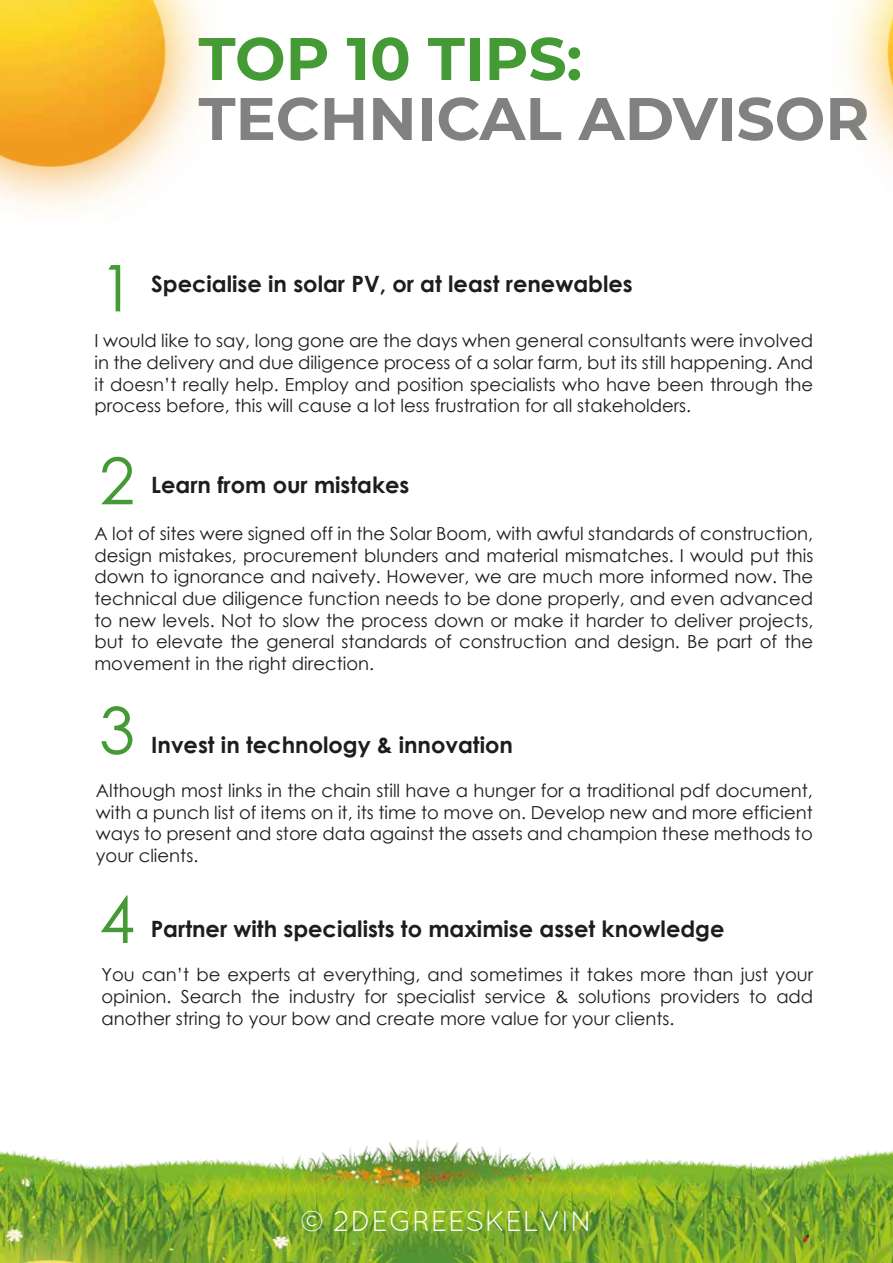
<style>
.page{position:relative;width:893px;height:1263px;background:#fff}
.page>*{position:absolute;margin:0;border:0;box-sizing:border-box;transform-origin:0 0}
.t1{font:64.5px "Century Gothic";color:#449a35}
.t2{font:700 60px "Montserrat";color:#808182}
.t3{font:700 60px "Montserrat";color:#449a35}
.t4{font:28.5px "Quicksand";letter-spacing:.015em;color:#fff}
.t5{font:700 22.5px "Century Gothic";color:#1d1d1b}
.t6{font:18px/21.6px "Century Gothic";color:#1d1d1b;text-align:justify}
</style>
<div class="page">
<img style="left:0;top:1140px;width:893px;height:123px">
<img style="left:0;top:0;width:206px;height:209px">
<img style="left:846px;top:0;width:47px;height:165px">
<img style="left:0;top:1204px;width:220px;height:59px">
<img style="left:832px;top:1204px;width:61px;height:59px">
<h2 class="t3" style="left:198px;top:15px;width:385px">TOP 10 TIPS:</h2>
<h2 class="t2" style="left:198px;top:75px;width:672px">TECHNICAL ADVISOR</h2>
<h1 class="t1" style="left:99px;top:243px;width:37px">1</h1>
<p class="t5" style="left:151px;top:266px;width:483px">Specialise in solar PV, or at least renewables</p>
<p class="t6" style="left:94px;top:330px;width:720px">I would like to say, long gone are the days when general consultants were involved in the delivery and due diligence process of a solar farm, but its still happening. And it doesn’t really help. Employ and position specialists who have been through the process before, this will cause a lot less frustration for all stakeholders.</p>
<h1 class="t1" style="left:99px;top:436px;width:37px">2</h1>
<p class="t6" style="left:94px;top:523px;width:720px">A lot of sites were signed off in the Solar Boom, with awful standards of construction, design mistakes, procurement blunders and material mismatches. I would put this down to ignorance and naivety. However, we are much more informed now. The technical due diligence function needs to be done properly, and even advanced to new levels. Not to slow the process down or make it harder to deliver projects, but to elevate the general standards of construction and design. Be part of the movement in the right direction.</p>
<p class="t5" style="left:151px;top:468px;width:260px">Learn from our mistakes</p>
<h1 class="t1" style="left:99px;top:685px;width:37px">3</h1>
<p class="t5" style="left:151px;top:727px;width:363px">Invest in technology &amp; innovation</p>
<p class="t6" style="left:96px;top:779px;width:718px">Although most links in the chain still have a hunger for a traditional pdf document, with a punch list of items on it, its time to move on. Develop new and more efficient ways to present and store data against the assets and champion these methods to your clients.</p>
<h1 class="t1" style="left:99px;top:874px;width:37px">4</h1>
<p class="t6" style="left:101px;top:964px;width:713px">You can’t be experts at everything, and sometimes it takes more than just your opinion. Search the industry for specialist service &amp; solutions providers to add another string to your bow and create more value for your clients.</p>
<p class="t5" style="left:151px;top:912px;width:575px">Partner with specialists to maximise asset knowledge</p>
<h3 class="t4" style="left:300px;top:1205px;width:294px">© 2DEGREESKELVIN</h3>
</div>
